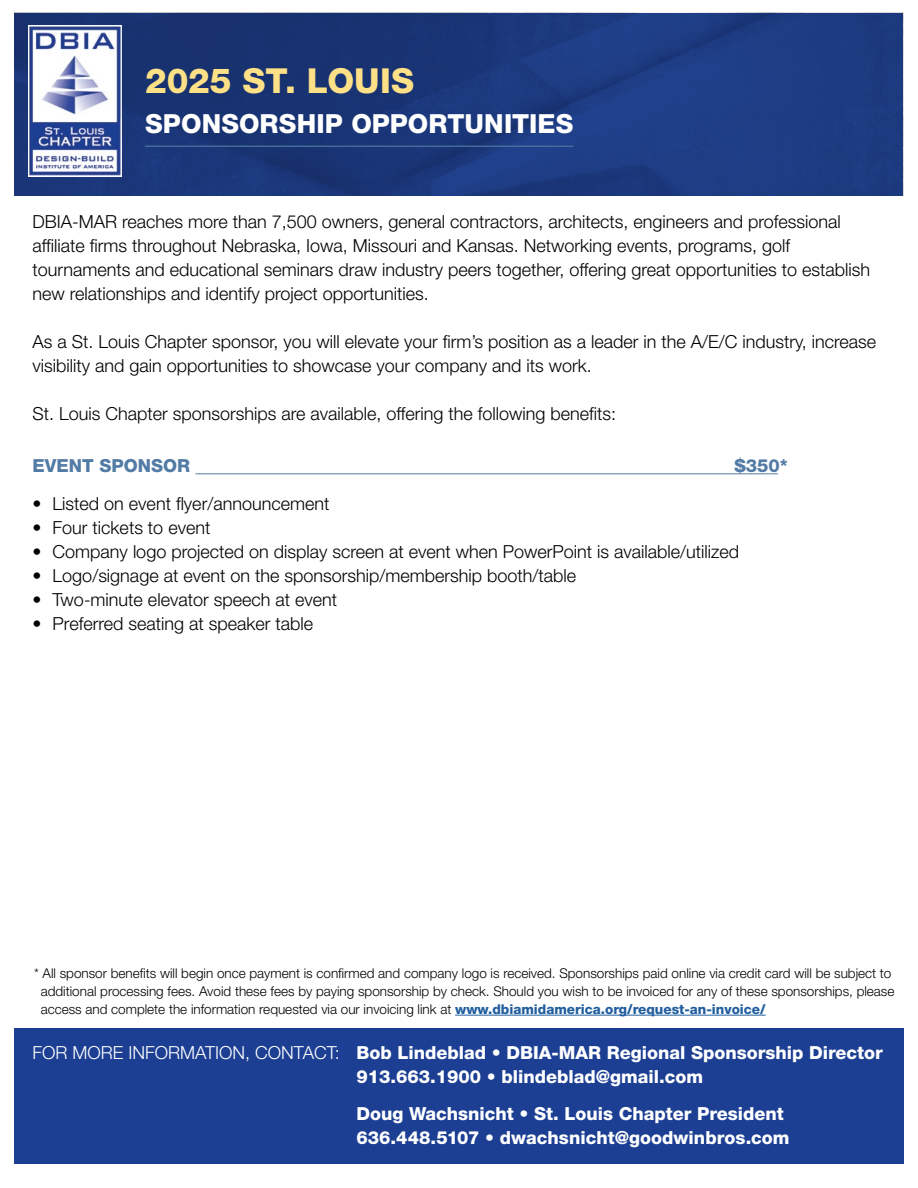
<style>
.page{position:relative;width:918px;height:1188px;background:#fff}
.page>*{position:absolute;margin:0;border:0;box-sizing:border-box;transform-origin:0 0}
.t1{font:800 34.5px "Helvetica Neue LT Std";color:#fee087}
.t2{font:800 26.4px "Helvetica Neue LT Std";letter-spacing:.005em;color:#fff}
.t3{font:300 18px/24px "Helvetica Neue LT Std";color:#000}
.t4{font:800 18px/24px "Helvetica Neue LT Std";color:#fff}
.t5{font:800 18px "Helvetica Neue LT Std";color:#527ba5}
.t6{font:300 13.5px/18px "Helvetica Neue LT Std";color:#000}
.s1{font-weight:800;color:#215e9e}
.s2{font-weight:300}
</style>
<div class="page">
<div style="left:14px;top:13px;width:889px;height:183px;background:linear-gradient(to right,#193371,#1e3e86)"></div>
<hr style="left:145px;top:146px;width:428px;height:1px;background:#527ba5">
<div style="left:14px;top:1028px;width:890px;height:135px;background:#1c3f93"></div>
<img style="left:28px;top:25px;width:94px;height:152px">
<hr style="left:195px;top:473px;width:583px;height:1px;background:#527ba5">
<hr style="left:455px;top:1015px;width:311px;height:1px;background:#215e9e">
<h1 class="t1" style="left:145px;top:60px;width:270px">2025 ST. LOUIS</h1>
<h2 class="t2" style="left:145px;top:108px;width:430px">SPONSORSHIP OPPORTUNITIES</h2>
<p class="t3" style="left:32px;top:209px;width:839px">DBIA-MAR reaches more than 7,500 owners, general contractors, architects, engineers and professional affiliate firms throughout Nebraska, Iowa, Missouri and Kansas. Networking events, programs, golf tournaments and educational seminars draw industry peers together, offering great opportunities to establish new relationships and identify project opportunities.</p>
<p class="t3" style="left:32px;top:329px;width:845px">As a St. Louis Chapter sponsor, you will elevate your firm’s position as a leader in the A/E/C industry, increase visibility and gain opportunities to showcase your company and its work.</p>
<p class="t3" style="left:32px;top:401px;width:585px">St. Louis Chapter sponsorships are available, offering the following benefits:</p>
<p class="t5" style="left:32px;top:455px;width:159px">EVENT SPONSOR</p>
<p class="t5" style="left:734px;top:455px;width:55px">$350*</p>
<p class="t3" style="left:32px;top:491px;width:298px">• Listed on event flyer/announcement</p>
<p class="t3" style="left:32px;top:515px;width:179px">• Four tickets to event</p>
<p class="t3" style="left:32px;top:539px;width:708px">• Company logo projected on display screen at event when PowerPoint is available/utilized</p>
<p class="t3" style="left:32px;top:563px;width:545px">• Logo/signage at event on the sponsorship/membership booth/table</p>
<p class="t3" style="left:32px;top:587px;width:306px">• Two-minute elevator speech at event</p>
<p class="t3" style="left:32px;top:611px;width:282px">• Preferred seating at speaker table</p>
<p class="t6" style="left:41px;top:964px;width:855px;text-indent:-7px">* All sponsor benefits will begin once payment is confirmed and company logo is received. Sponsorships paid online via credit card will be subject to additional processing fees. Avoid these fees by paying sponsorship by check. Should you wish to be invoiced for any of these sponsorships, please access and complete the information requested via our invoicing link at <span class="s1">www.dbiamidamerica.org/request-an-invoice/</span></p>
<p class="t4" style="left:356px;top:1041px;width:528px;text-indent:-324px"><span class="s2">FOR MORE INFORMATION, CONTACT:</span> Bob Lindeblad • DBIA-MAR Regional Sponsorship Director<br>913.663.1900 • blindeblad@gmail.com</p>
<p class="t4" style="left:356px;top:1102px;width:435px">Doug Wachsnicht • St. Louis Chapter President<br>636.448.5107 • dwachsnicht@goodwinbros.com</p>
</div>
